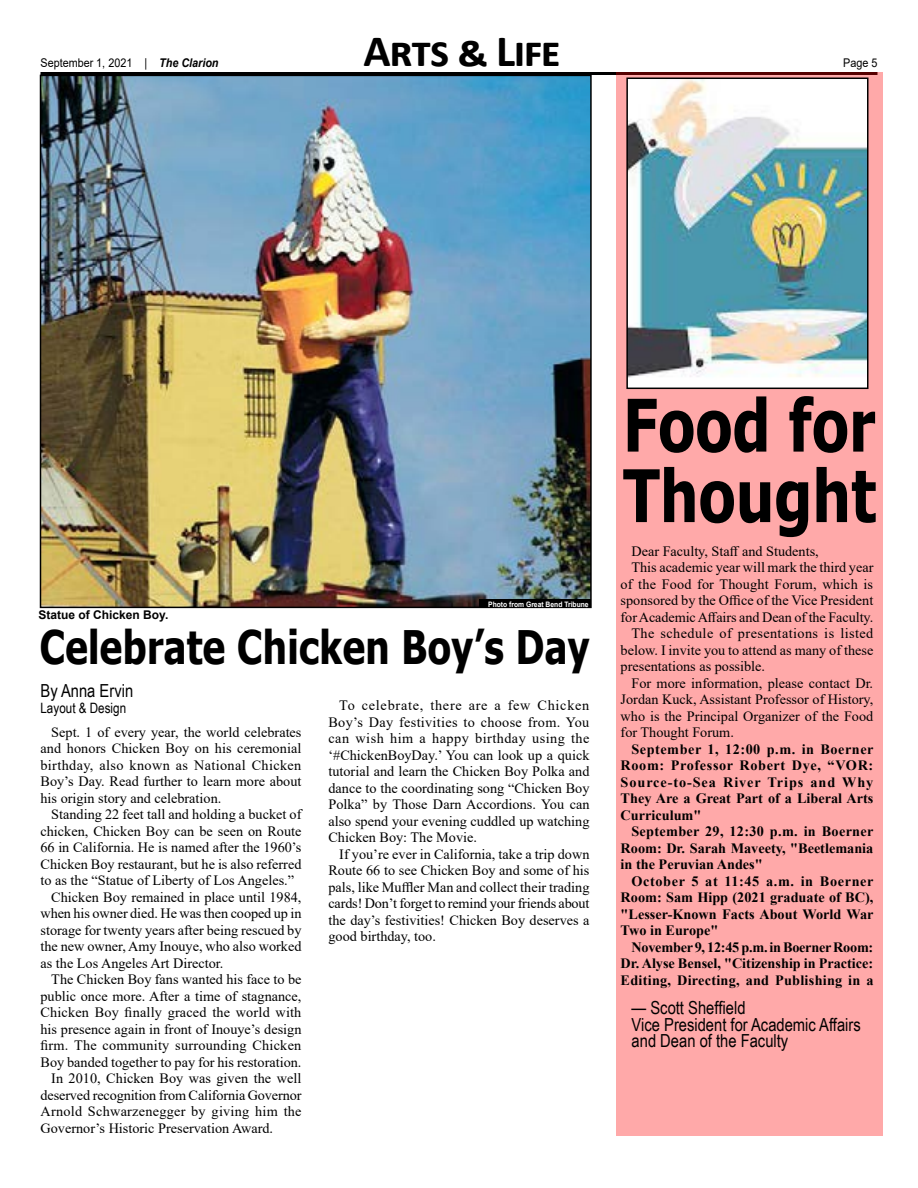
<style>
.page{position:relative;width:918px;height:1188px;background:#fff}
.page>*{position:absolute;margin:0;border:0;box-sizing:border-box;transform-origin:0 0}
.t1{font:700 72.6px/70.5px "Tahoma";letter-spacing:.01em;color:#000;scale:.82 1}
.t2{font:700 46.2px "Tahoma";letter-spacing:.01em;color:#000;scale:.82 1}
.t3{font:700 45px "Calibri";letter-spacing:-.03em;color:#000}
.t4{font:18px/16.5px "Arial Narrow";color:#000}
.t5{font:14.25px/16.5px "Times New Roman";color:#000;text-align:justify}
.t6{font:700 14.25px/16.5px "Times New Roman";color:#000;text-align:justify}
.t7{font:14.25px "Times New Roman";letter-spacing:.02em;color:#000}
.t8{font:14.25px "Times New Roman";letter-spacing:.03em;color:#000}
.t9{font:14.25px "Arial Narrow";color:#000}
.t10{font:12px "Arial";color:#000;scale:.9 1}
.t11{font:700 12px "Arial";color:#000}
.t12{font:700 7.5px "Arial";color:#fff;scale:.9 1}
.s1{font-weight:700;font-style:italic}
</style>
<div class="page">
<hr style="left:40px;top:72px;width:838px;height:3px;background:#000">
<div style="left:616px;top:72px;width:267px;height:1064px;background:#ffa9a9"></div>
<img style="left:43px;top:78px;width:546px;height:527px">
<div style="left:40px;top:75px;width:552px;height:533px;border:2px solid #000"></div>
<img style="left:629px;top:81px;width:236px;height:305px">
<div style="left:626px;top:78px;width:242px;height:311px;border:2px solid #000"></div>
<div style="left:479px;top:600px;width:111px;height:8px;background:#000"></div>
<p class="t10" style="left:40px;top:55px;width:199px">September 1, 2021 | <span class="s1">The Clarion</span></p>
<h3 class="t3" style="left:364px;top:19px;width:199px">Arts &amp; Life</h3>
<p class="t10" style="left:843px;top:55px;width:40px">Page 5</p>
<p class="t11" style="left:39px;top:607px;width:131px">Statue of Chicken Boy.</p>
<p class="t12" style="left:488px;top:599px;width:113px">Photo from Great Bend Tribune</p>
<h2 class="t2" style="left:40px;top:615px;width:672px">Celebrate Chicken Boy’s Day</h2>
<p class="t4" style="left:40px;top:681px;width:94px">By Anna Ervin</p>
<p class="t9" style="left:40px;top:698px;width:87px">Layout &amp; Design</p>
<p class="t5" style="left:40px;top:723px;width:263px;text-indent:11px">Sept. 1 of every year, the world celebrates and honors Chicken Boy on his ceremonial birthday, also known as National Chicken Boy’s Day. Read further to learn more about his origin story and celebration.</p>
<p class="t5" style="left:51px;top:806px;width:252px">Standing 22 feet tall and holding a bucket of</p>
<p class="t5" style="left:40px;top:822px;width:262px">chicken, Chicken Boy can be seen on Route</p>
<p class="t5" style="left:40px;top:839px;width:262px">66 in California. He is named after the 1960’s</p>
<p class="t5" style="left:40px;top:855px;width:263px">Chicken Boy restaurant, but he is also referred</p>
<p class="t5" style="left:40px;top:872px;width:255px">to as the “Statue of Liberty of Los Angeles.”</p>
<p class="t5" style="left:51px;top:888px;width:252px">Chicken Boy remained in place until 1984,</p>
<p class="t5" style="left:40px;top:905px;width:263px">when his owner died. He was then cooped up in</p>
<p class="t5" style="left:40px;top:921px;width:263px">storage for twenty years after being rescued by</p>
<p class="t5" style="left:40px;top:938px;width:262px">the new owner, Amy Inouye, who also worked</p>
<p class="t5" style="left:40px;top:954px;width:184px">as the Los Angeles Art Director.</p>
<p class="t5" style="left:51px;top:971px;width:252px">The Chicken Boy fans wanted his face to be</p>
<p class="t5" style="left:40px;top:987px;width:263px">public once more. After a time of stagnance,</p>
<p class="t5" style="left:40px;top:1004px;width:262px">Chicken Boy finally graced the world with</p>
<p class="t5" style="left:40px;top:1020px;width:263px">his presence again in front of Inouye’s design</p>
<p class="t5" style="left:40px;top:1037px;width:262px">firm. The community surrounding Chicken</p>
<p class="t5" style="left:40px;top:1053px;width:263px">Boy banded together to pay for his restoration.</p>
<p class="t5" style="left:51px;top:1070px;width:252px">In 2010, Chicken Boy was given the well</p>
<p class="t5" style="left:40px;top:1086px;width:263px">deserved recognition from California Governor</p>
<p class="t7" style="left:40px;top:1101px;width:263px">Arnold Schwarzenegger by giving him the</p>
<p class="t5" style="left:40px;top:1119px;width:234px">Governor’s Historic Preservation Award.</p>
<p class="t5" style="left:328px;top:697px;width:263px;text-indent:11px">To celebrate, there are a few Chicken Boy’s Day festivities to choose from. You can wish him a happy birthday using the ‘#ChickenBoyDay.’ You can look up a quick tutorial and learn the Chicken Boy Polka and dance to the coordinating song “Chicken Boy Polka” by Those Darn Accordions. You can also spend your evening cuddled up watching Chicken Boy: The Movie.</p>
<p class="t5" style="left:328px;top:845px;width:263px;text-indent:11px">If you’re ever in California, take a trip down Route 66 to see Chicken Boy and some of his pals, like Muffler Man and collect their trading cards! Don’t forget to remind your friends about the day’s festivities! Chicken Boy deserves a good birthday, too.</p>
<h1 class="t1" style="left:623px;top:393px;width:310px">Food for<br>Thought</h1>
<p class="t5" style="left:631px;top:542px;width:189px">Dear Faculty, Staff and Students,</p>
<p class="t5" style="left:631px;top:559px;width:244px">This academic year will mark the third year</p>
<p class="t5" style="left:621px;top:575px;width:254px">of the Food for Thought Forum, which is</p>
<p class="t5" style="left:621px;top:592px;width:254px">sponsored by the Office of the Vice President</p>
<p class="t5" style="left:621px;top:608px;width:254px">for Academic Affairs and Dean of the Faculty.</p>
<p class="t8" style="left:631px;top:624px;width:243px">The schedule of presentations is listed</p>
<p class="t5" style="left:621px;top:641px;width:254px">below. I invite you to attend as many of these</p>
<p class="t5" style="left:621px;top:658px;width:146px">presentations as possible.</p>
<p class="t5" style="left:631px;top:674px;width:243px">For more information, please contact Dr.</p>
<p class="t5" style="left:621px;top:691px;width:254px">Jordan Kuck, Assistant Professor of History,</p>
<p class="t5" style="left:621px;top:707px;width:254px">who is the Principal Organizer of the Food</p>
<p class="t5" style="left:621px;top:724px;width:115px">for Thought Forum.</p>
<p class="t6" style="left:621px;top:740px;width:254px;text-indent:11px">September 1, 12:00 p.m. in Boerner Room: Professor Robert Dye, “VOR:<br>Source-to-Sea River Trips and Why They Are a Great Part of a Liberal Arts Curriculum"</p>
<p class="t6" style="left:621px;top:823px;width:254px;text-indent:11px">September 29, 12:30 p.m. in Boerner Room: Dr. Sarah Maveety, "Beetlemania in the Peruvian Andes"</p>
<p class="t6" style="left:621px;top:872px;width:254px;text-indent:11px">October 5 at 11:45 a.m. in Boerner Room: Sam Hipp (2021 graduate of BC), "Lesser-Known Facts About World War Two in Europe"</p>
<p class="t6" style="left:621px;top:938px;width:254px;text-indent:11px">November 9, 12:45 p.m. in Boerner Room:<br>Dr. Alyse Bensel, "Citizenship in Practice:<br>Editing, Directing, and Publishing in a</p>
<p class="t4" style="left:632px;top:999px;width:231px">— Scott Sheffield<br>Vice President for Academic Affairs and Dean of the Faculty</p>
</div>
